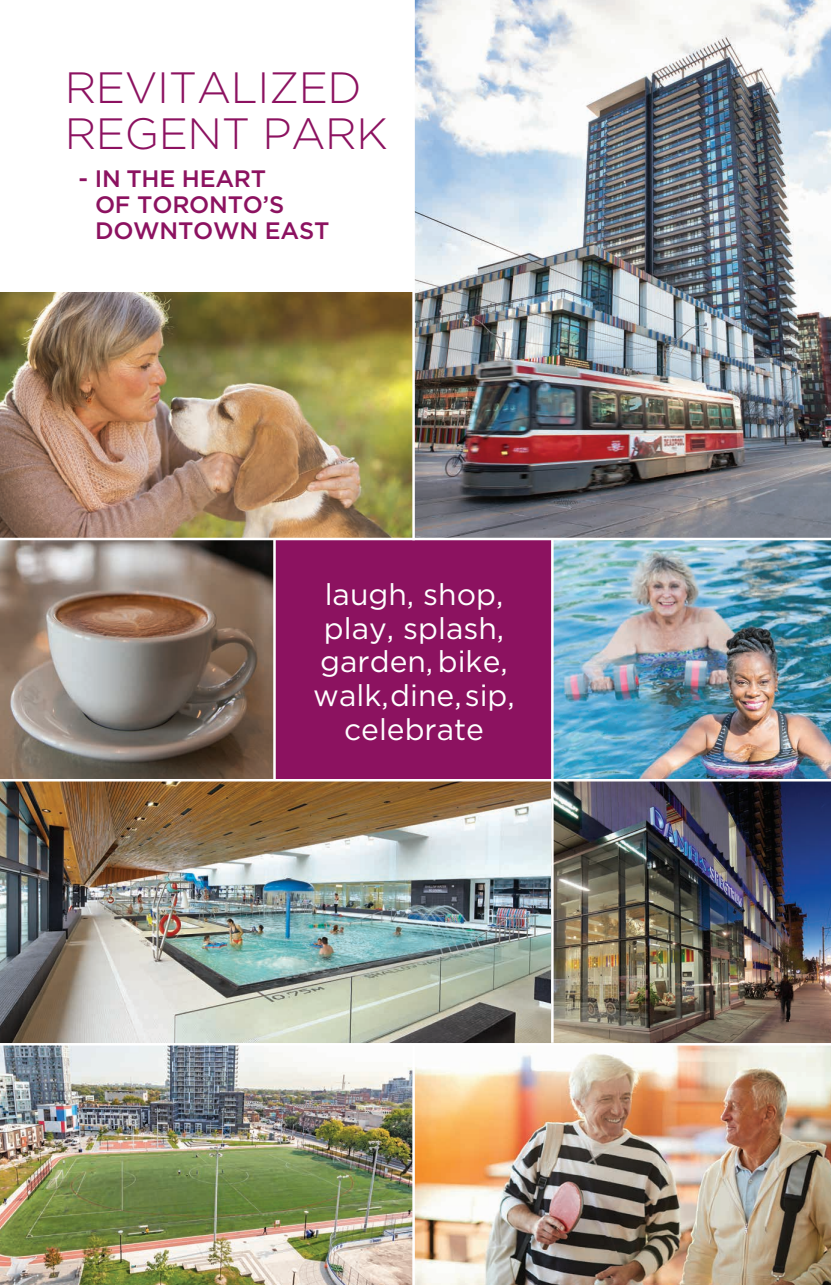
<style>
.page{position:relative;width:831px;height:1285px;background:#fff}
.page>*{position:absolute;margin:0;border:0;box-sizing:border-box;transform-origin:0 0}
.t1{font:300 43.75px/46.2px "Gotham HTF";letter-spacing:-.01em;color:#8c1260}
.t2{font:30px/33.8px "Gotham HTF";color:#fff;text-align:center}
.t3{font:500 23.75px/26.2px "Gotham HTF";letter-spacing:-.01em;color:#8c1260}
</style>
<div class="page">
<img style="left:0;top:292px;width:412px;height:245px">
<img style="left:0;top:540px;width:273px;height:239px">
<img style="left:0;top:781px;width:831px;height:503px">
<img style="left:415px;top:0;width:416px;height:537px">
<img style="left:553px;top:540px;width:278px;height:346px">
<div style="left:274px;top:539px;width:278px;height:241px;background:#8c1260"></div>
<hr style="left:0;top:537px;width:831px;height:3px;background:#fff">
<hr style="left:551px;top:539px;width:2px;height:503px;background:#fff">
<hr style="left:273px;top:539px;width:3px;height:240px;background:#fff">
<hr style="left:0;top:779px;width:831px;height:2px;background:#fff">
<hr style="left:0;top:1042px;width:831px;height:3px;background:#fff">
<hr style="left:412px;top:1045px;width:3px;height:239px;background:#fff">
<h2 class="t1" style="left:65px;top:64px;width:324px">REVITALIZED<br>REGENT PARK</h2>
<h2 class="t3" style="left:95px;top:165px;width:236px;text-indent:-17px">- IN THE HEART<br>OF TORONTO’S<br>DOWNTOWN EAST</h2>
<h3 class="t2" style="left:313px;top:577px;width:203px">laugh, shop, play, splash, garden, bike, walk,dine,sip, celebrate</h3>
</div>
